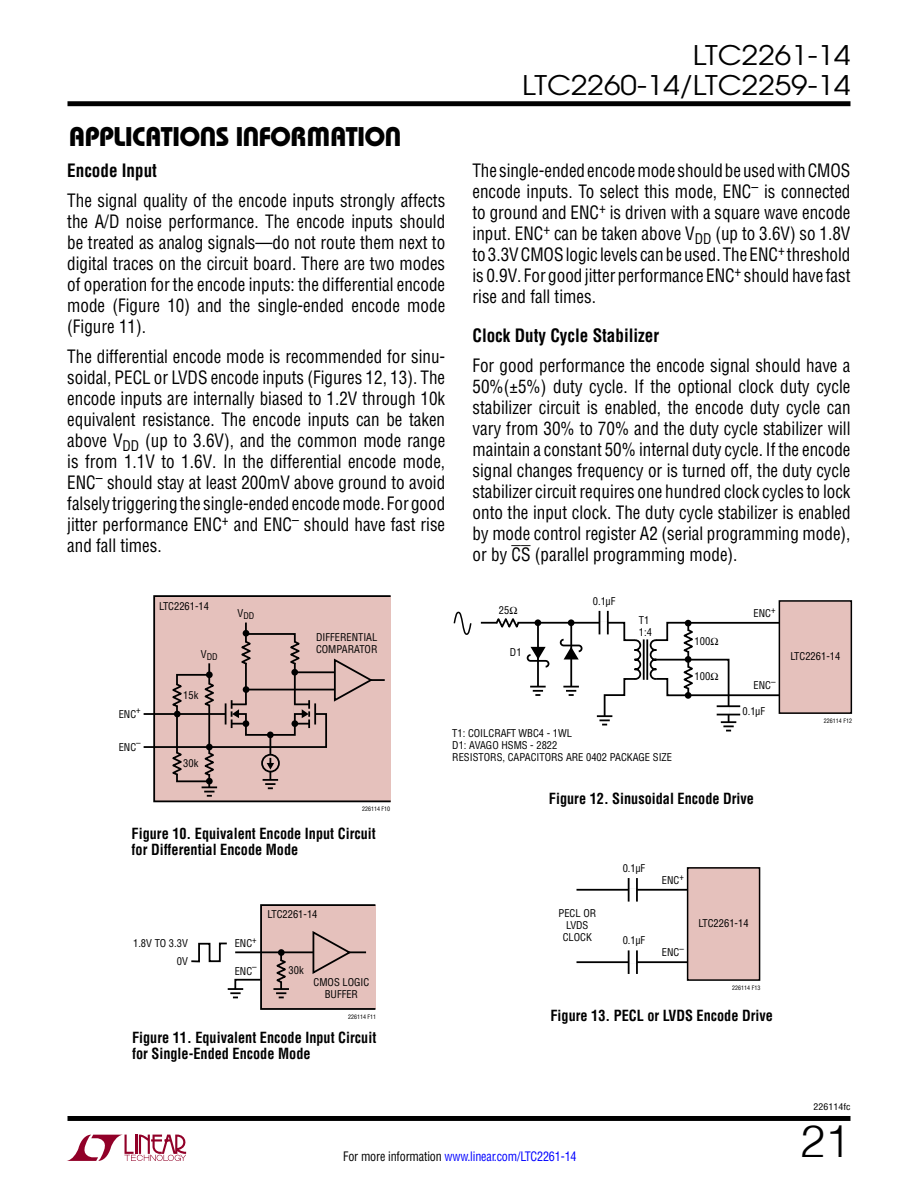
<style>
.page{position:relative;width:918px;height:1188px;background:#fff}
.page>*{position:absolute;margin:0;border:0;box-sizing:border-box;transform-origin:0 0}
.t1{font:300 45px "Helvetica";color:#000}
.t2{font:27px/30px "Avant Garde";color:#000;text-align:right;scale:1.1 1}
.t3{font:27px "Linear Bauhaus";letter-spacing:-.02em;color:#000}
.t4{font:18px/21px "Linear Helv Cond";color:#000;text-align:justify;scale:.95 1}
.t5{font:700 18px "Linear Helv Cond";color:#000;scale:.95 1}
.t6{font:700 15px/16.5px "Linear Helv Cond";color:#000;scale:.95 1}
.t7{font:12.75px "Linear Helv Cond";letter-spacing:-.015em;color:#00f;scale:.95 1}
.t8{font:10.5px/12px "Linear Helv Cond";color:#000}
.t9{font:condensed 10.5px/12px "Helvetica";color:#000}
.t10{font:9px "Linear Helv Cond";color:#000;scale:1.1 1}
.t11{font:9px "Linear Helv Cond";color:#000}
.t12{font:6px "Linear Helv Cond";color:#000}
.s1{font-family:"Linear Helv Cond Ovr"}
.s2{color:#000}
</style>
<div class="page">
<svg style="left:67px;top:1135px;width:119px;height:26px"></svg>
<div style="left:68px;top:1116px;width:782px;height:5px;background:#000"></div>
<div style="left:68px;top:101px;width:782px;height:5px;background:#000"></div>
<div style="left:154px;top:596px;width:237px;height:205px;background:#e5c1bc"></div>
<div style="left:153px;top:595px;width:239px;height:207px;border:2px solid #000"></div>
<svg style="left:143px;top:621px;width:242px;height:176px"></svg>
<div style="left:261px;top:905px;width:114px;height:104px;background:#e5c1bc"></div>
<div style="left:260px;top:904px;width:116px;height:106px;border:2px solid #000"></div>
<hr style="left:280px;top:954px;width:2px;height:36px;background:#000">
<hr style="left:235px;top:951px;width:131px;height:2px;background:#000">
<svg style="left:273px;top:958px;width:16px;height:40px"></svg>
<div style="left:233px;top:989px;width:5px;height:10px;background:#a6a6a6"></div>
<svg style="left:228px;top:978px;width:34px;height:20px"></svg>
<div style="left:278px;top:949px;width:7px;height:7px;background:#000;border-radius:50%"></div>
<svg style="left:312px;top:931px;width:40px;height:43px"></svg>
<svg style="left:191px;top:942px;width:36px;height:21px"></svg>
<hr style="left:688px;top:694px;width:91px;height:2px;background:#000">
<hr style="left:688px;top:622px;width:91px;height:2px;background:#000">
<hr style="left:727px;top:722px;width:4px;height:10px;background:#838383">
<div style="left:779px;top:601px;width:72px;height:112px;background:#e5c1bc"></div>
<div style="left:779px;top:600px;width:73px;height:114px;border:2px solid #000"></div>
<svg style="left:453px;top:611px;width:19px;height:24px"></svg>
<hr style="left:646px;top:639px;width:2px;height:41px;background:#000">
<hr style="left:643px;top:639px;width:2px;height:41px;background:#000">
<hr style="left:603px;top:716px;width:4px;height:10px;background:#838383">
<svg style="left:480px;top:611px;width:162px;height:114px"></svg>
<svg style="left:649px;top:620px;width:91px;height:111px"></svg>
<hr style="left:717px;top:705px;width:23px;height:2px;background:#000">
<hr style="left:577px;top:961px;width:111px;height:2px;background:#000">
<hr style="left:577px;top:889px;width:111px;height:2px;background:#000">
<div style="left:688px;top:868px;width:72px;height:112px;background:#e5c1bc"></div>
<div style="left:687px;top:867px;width:73px;height:114px;border:2px solid #000"></div>
<svg style="left:630px;top:888px;width:6px;height:3px"></svg>
<hr style="left:636px;top:878px;width:2px;height:24px;background:#000">
<hr style="left:628px;top:878px;width:2px;height:24px;background:#000">
<svg style="left:630px;top:961px;width:6px;height:2px"></svg>
<hr style="left:636px;top:950px;width:2px;height:24px;background:#000">
<hr style="left:628px;top:950px;width:2px;height:24px;background:#000">
<h2 class="t3" style="left:69px;top:120px;width:334px">APPLICATIONS INFORMATION</h2>
<p class="t5" style="left:67px;top:159px;width:96px">Encode Input</p>
<p class="t4" style="left:67px;top:190px;width:399px">The signal quality of the encode inputs strongly affects the A/D noise performance. The encode inputs should be treated as analog signals—do not route them next to digital traces on the circuit board. There are two modes of operation for the encode inputs: the differential encode mode (Figure 10) and the single-ended encode mode (Figure 11).</p>
<p class="t4" style="left:67px;top:346px;width:399px">The differential encode mode is recommended for sinu&shy;soidal, PECL or LVDS encode inputs (Figures 12, 13). The encode inputs are internally biased to 1.2V through 10k equivalent resistance. The encode inputs can be taken above V<sub>DD</sub> (up to 3.6V), and the common mode range is from 1.1V to 1.6V. In the differential encode mode, ENC<sup>–</sup> should stay at least 200mV above ground to avoid falsely triggering the single-ended encodemode. For good jitter performance ENC<sup>+</sup> and ENC<sup>–</sup> should have fast rise and fall times.</p>
<p class="t8" style="left:119px;top:708px;width:24px">ENC<sup>+</sup></p>
<p class="t8" style="left:159px;top:600px;width:51px">LTC2261-14</p>
<p class="t11" style="left:201px;top:652px;width:18px"><sup>V</sup>DD</p>
<p class="t8" style="left:183px;top:689px;width:17px">15k</p>
<p class="t11" style="left:238px;top:610px;width:18px"><sup>V</sup>DD</p>
<p class="t8" style="left:316px;top:631px;width:63px">DIFFERENTIAL<br>COMPARATOR</p>
<h2 class="t2" style="left:522px;top:39px;width:300px">LTC2261-14<br>LTC2260-14/LTC2259-14</h2>
<p class="t4" style="left:472px;top:160px;width:399px">The single-endedencodemode shouldbeusedwithCMOS encode inputs. To select this mode, ENC<sup>–</sup> is connected to ground and ENC<sup>+</sup> is driven with a square wave encode input. ENC<sup>+</sup> can be taken above V<sub>DD</sub> (up to 3.6V) so 1.8V to 3.3VCMOSlogic levels canbeused. TheENC<sup>+</sup> threshold is 0.9V. For good jitter performance ENC<sup>+</sup> should have fast rise and fall times.</p>
<p class="t5" style="left:473px;top:324px;width:198px">Clock Duty Cycle Stabilizer</p>
<p class="t4" style="left:472px;top:355px;width:400px">For good performance the encode signal should have a 50%(±5%) duty cycle. If the optional clock duty cycle stabilizer circuit is enabled, the encode duty cycle can vary from 30% to 70% and the duty cycle stabilizer will maintain a constant 50% internal duty cycle. If the encode signal changes frequency or is turned off, the duty cycle stabilizer circuit requires one hundred clock cycles to lock onto the input clock. The duty cycle stabilizer is enabled by mode control register A2 (serial programming mode), or by <span class="s1">CS</span> (parallel programming mode).</p>
<p class="t8" style="left:499px;top:604px;width:20px">25Ω</p>
<p class="t8" style="left:510px;top:646px;width:13px">D1</p>
<p class="t8" style="left:593px;top:595px;width:24px">0.1µF</p>
<p class="t9" style="left:639px;top:614px;width:15px">T1<br>1:4</p>
<p class="t8" style="left:695px;top:635px;width:25px">100Ω</p>
<p class="t8" style="left:695px;top:671px;width:25px">100Ω</p>
<p class="t8" style="left:754px;top:607px;width:24px">ENC<sup>+</sup></p>
<p class="t8" style="left:754px;top:679px;width:24px">ENC<sup>–</sup></p>
<p class="t8" style="left:743px;top:705px;width:24px">0.1µF</p>
<p class="t8" style="left:790px;top:650px;width:51px">LTC2261-14</p>
<p class="t12" style="left:824px;top:717px;width:30px">226114 F12</p>
<p class="t8" style="left:119px;top:741px;width:24px">ENC<sup>–</sup></p>
<p class="t8" style="left:183px;top:757px;width:17px">30k</p>
<p class="t12" style="left:362px;top:805px;width:30px">226114 F10</p>
<p class="t6" style="left:132px;top:825px;width:259px">Figure 10. Equivalent Encode Input Circuit for Differential Encode Mode</p>
<p class="t8" style="left:133px;top:938px;width:56px">1.8V TO 3.3V</p>
<p class="t8" style="left:177px;top:955px;width:13px">0V</p>
<p class="t8" style="left:235px;top:938px;width:24px">ENC<sup>+</sup></p>
<p class="t8" style="left:235px;top:965px;width:24px">ENC<sup>–</sup></p>
<p class="t8" style="left:268px;top:909px;width:51px">LTC2261-14</p>
<p class="t8" style="left:289px;top:964px;width:17px">30k</p>
<p class="t8" style="left:314px;top:976px;width:57px;text-align:center">CMOS LOGIC<br>BUFFER</p>
<p class="t6" style="left:132px;top:1029px;width:259px">Figure 11. Equivalent Encode Input Circuit for Single-Ended Encode Mode</p>
<p class="t12" style="left:348px;top:1013px;width:30px">226114 F11</p>
<p class="t8" style="left:452px;top:727px;width:221px">T1: COILCRAFT WBC4 - 1WL<br>D1: AVAGO HSMS - 2822<br>RESISTORS, CAPACITORS ARE 0402 PACKAGE SIZE</p>
<p class="t6" style="left:549px;top:790px;width:217px">Figure 12. Sinusoidal Encode Drive</p>
<p class="t8" style="left:559px;top:907px;width:39px;text-align:center">PECL OR<br>LVDS<br>CLOCK</p>
<p class="t8" style="left:623px;top:862px;width:24px">0.1µF</p>
<p class="t8" style="left:623px;top:934px;width:24px">0.1µF</p>
<p class="t8" style="left:662px;top:874px;width:24px">ENC<sup>+</sup></p>
<p class="t8" style="left:662px;top:946px;width:24px">ENC<sup>–</sup></p>
<p class="t8" style="left:699px;top:917px;width:51px">LTC2261-14</p>
<p class="t12" style="left:732px;top:984px;width:30px">226114 F13</p>
<p class="t6" style="left:551px;top:1008px;width:236px">Figure 13. PECL or LVDS Encode Drive</p>
<p class="t7" style="left:343px;top:1148px;width:247px"><span class="s2">For more information</span> www.linear.com/LTC2261-14</p>
<p class="t10" style="left:814px;top:1102px;width:35px">226114fc</p>
<h1 class="t1" style="left:800px;top:1105px;width:52px">21</h1>
</div>
